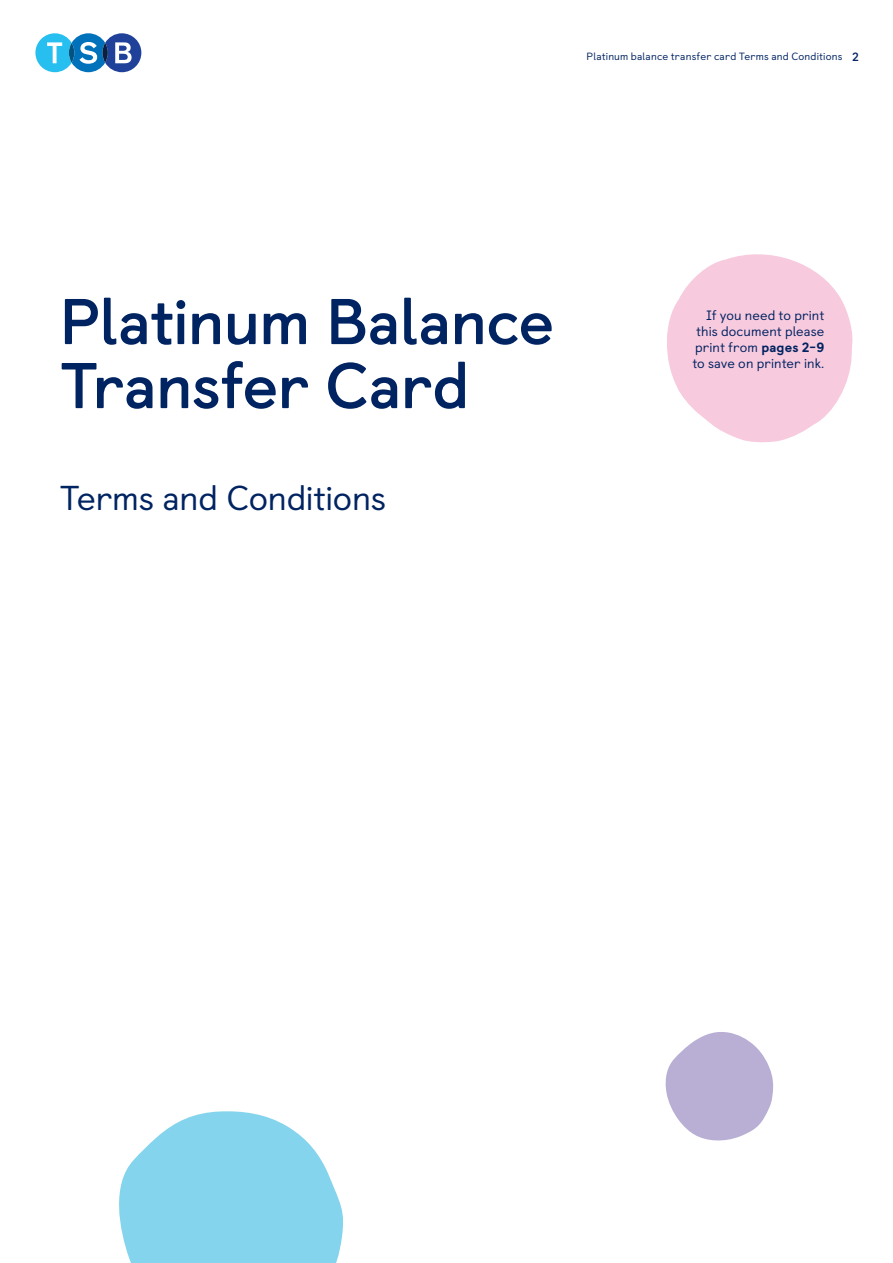
<style>
.page{position:relative;width:893px;height:1263px;background:#fff}
.page>*{position:absolute;margin:0;border:0;box-sizing:border-box;transform-origin:0 0}
.t1{font:700 64.5px/64.1px "TSB Castledown";letter-spacing:-.015em;color:#002361}
.t2{font:34.5px "TSB Castledown";letter-spacing:-.01em;color:#002361}
.t3{font:13.5px/15.8px "TSB Castledown";letter-spacing:.005em;color:#002361;text-align:justify}
.t4{font:10.5px "TSB Castledown";letter-spacing:.015em;color:#002361}
.s1{font-weight:700;font-size:12px}
.s2{font-weight:800}
</style>
<div class="page">
<svg style="left:35px;top:33px;width:106px;height:39px"></svg>
<svg style="left:119px;top:1111px;width:224px;height:152px"></svg>
<svg style="left:665px;top:1032px;width:109px;height:109px"></svg>
<svg style="left:667px;top:254px;width:186px;height:189px"></svg>
<p class="t4" style="left:587px;top:50px;width:274px">Platinum balance transfer card Terms and Conditions <span class="s1">2</span></p>
<p class="t1" style="left:60px;top:290px;width:496px">Platinum Balance<br>Transfer Card</p>
<p class="t2" style="left:60px;top:477px;width:328px">Terms and Conditions</p>
<p class="t3" style="left:692px;top:308px;width:134px;text-indent:14px">If you need to print this document please print from <span class="s2">pages 2-9 </span>to save on printer ink.</p>
</div>
